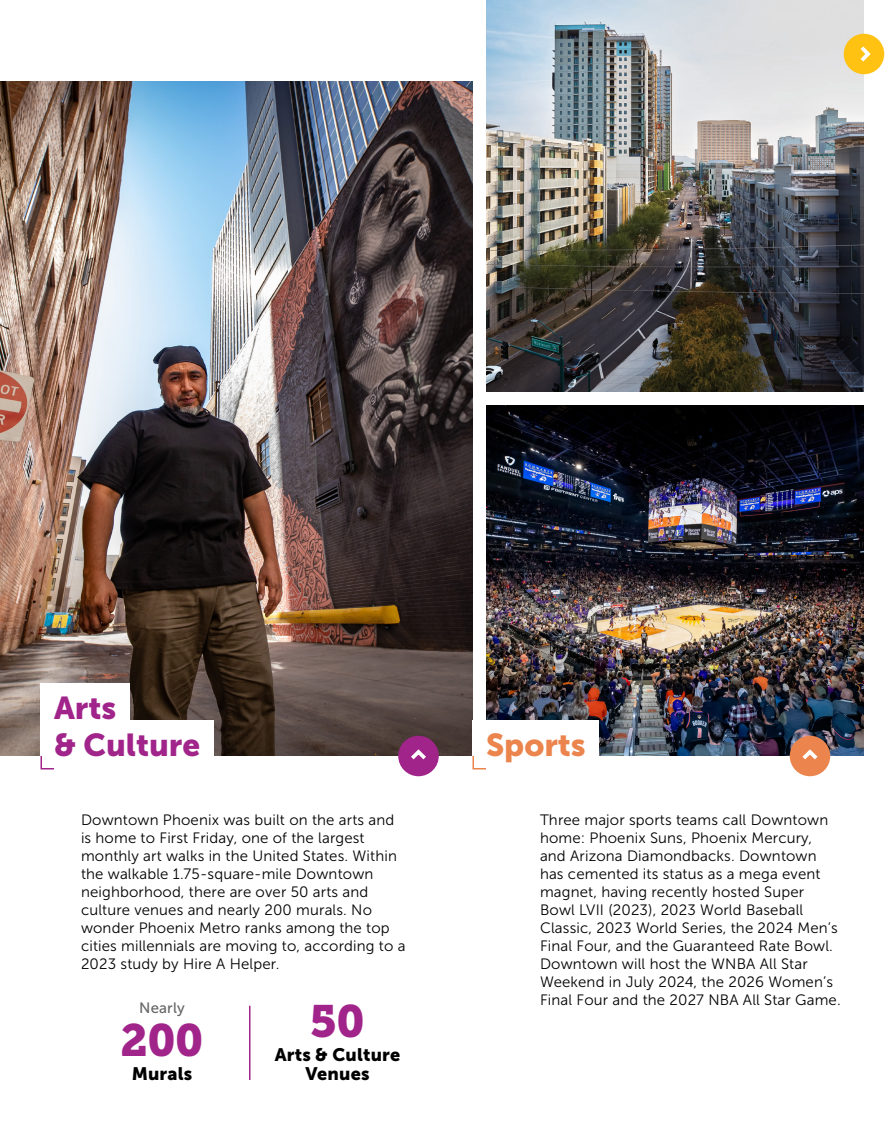
<style>
.page{position:relative;width:891px;height:1134px;background:#fff}
.page>*{position:absolute;margin:0;border:0;box-sizing:border-box;transform-origin:0 0}
.t1{font:45px "Museo Slab 900";color:#a0248a}
.t2{font:31.5px "Museo Sans 900";color:#a0248a}
.t3{font:31.5px "Museo Sans 900";color:#eb854d}
.t4{font:18px "Museo Sans 900";letter-spacing:.01em;color:#000101}
.t5{font:15px/18px "Museo Sans 300";letter-spacing:.01em;color:#000101}
.t6{font:15px "Museo Sans 500";letter-spacing:.01em;color:#666}
</style>
<div class="page">
<img style="left:486px;top:405px;width:378px;height:351px">
<img style="left:486px;top:0;width:378px;height:391px">
<img style="left:0;top:81px;width:472px;height:675px">
<div style="left:790px;top:736px;width:40px;height:40px;background:#eb854d;border-radius:50%"></div>
<svg style="left:802px;top:749px;width:16px;height:11px"></svg>
<div style="left:844px;top:34px;width:40px;height:40px;background:#ffc212;border-radius:50%"></div>
<svg style="left:860px;top:46px;width:11px;height:16px"></svg>
<div style="left:398px;top:736px;width:41px;height:40px;background:#a0248a;border-radius:50%"></div>
<svg style="left:411px;top:749px;width:15px;height:11px"></svg>
<div style="left:40px;top:683px;width:90px;height:50px;background:#fff"></div>
<div style="left:41px;top:720px;width:173px;height:50px;background:#fff"></div>
<div style="left:472px;top:720px;width:127px;height:50px;background:#fff"></div>
<svg style="left:40px;top:754px;width:14px;height:16px"></svg>
<svg style="left:472px;top:756px;width:14px;height:14px"></svg>
<hr style="left:249px;top:1006px;width:1px;height:74px;background:#a0248a">
<p class="t2" style="left:54px;top:690px;width:64px">Arts</p>
<p class="t2" style="left:54px;top:727px;width:148px">&amp; Culture</p>
<p class="t3" style="left:486px;top:727px;width:101px">Sports</p>
<p class="t5" style="left:81px;top:811px;width:326px">Downtown Phoenix was built on the arts and is home to First Friday, one of the largest monthly art walks in the United States. Within the walkable 1.75-square-mile Downtown neighborhood, there are over 50 arts and culture venues and nearly 200 murals. No wonder Phoenix Metro ranks among the top cities millennials are moving to, according to a 2023 study by Hire A Helper.</p>
<p class="t6" style="left:139px;top:999px;width:47px">Nearly</p>
<p class="t1" style="left:121px;top:1014px;width:84px">200</p>
<p class="t4" style="left:132px;top:1063px;width:62px">Murals</p>
<p class="t1" style="left:310px;top:995px;width:56px">50</p>
<p class="t4" style="left:275px;top:1044px;width:127px">Arts &amp; Culture</p>
<p class="t4" style="left:305px;top:1063px;width:66px">Venues</p>
<p class="t5" style="left:540px;top:811px;width:302px">Three major sports teams call Downtown home: Phoenix Suns, Phoenix Mercury, and Arizona Diamondbacks. Downtown has cemented its status as a mega event magnet, having recently hosted Super Bowl LVII (2023), 2023 World Baseball Classic, 2023 World Series, the 2024 Men’s Final Four, and the Guaranteed Rate Bowl.<br>Downtown will host the WNBA All Star Weekend in July 2024, the 2026 Women’s Final Four and the 2027 NBA All Star Game.</p>
</div>
